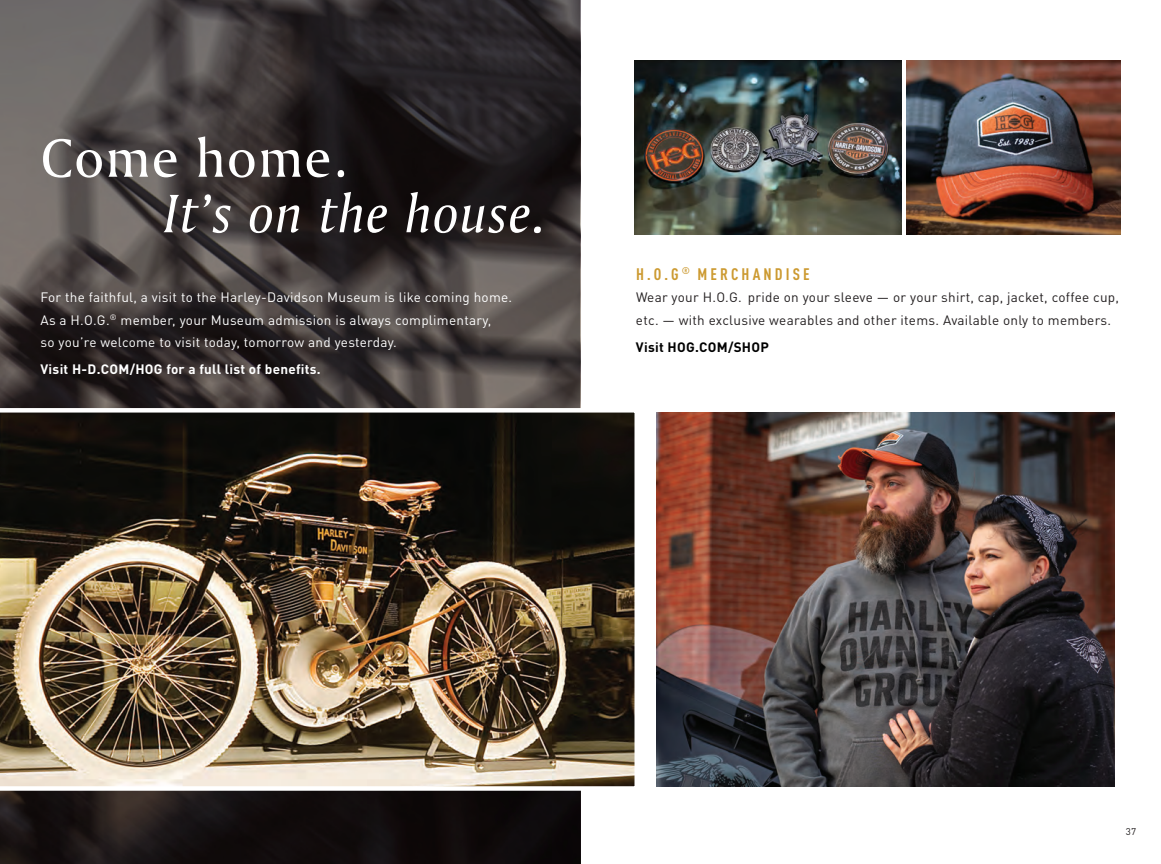
<style>
.page{position:relative;width:1161px;height:864px;background:#fff}
.page>*{position:absolute;margin:0;border:0;box-sizing:border-box;transform-origin:0 0}
.t1{font:57px "Amerigo BT Italic A";letter-spacing:.02em;color:#fff}
.t2{font:57px "Amerigo BT Roman A";letter-spacing:.02em;color:#fff}
.t3{font:700 condensed 16.5px "DIN Pro";letter-spacing:.19em;color:#cc9a31}
.t4{font:13.5px/22.5px "DIN Pro";letter-spacing:.02em;color:#fff}
.t5{font:13.5px/22.5px "DIN Pro";letter-spacing:.02em;color:#231f20}
.t6{font:700 13.5px "DIN Pro";letter-spacing:.02em;color:#fff}
.t7{font:700 13.5px "DIN Pro";letter-spacing:.02em;color:#010101}
.t8{font:9.75px "DIN Pro";color:#231f20}
</style>
<div class="page">
<svg style="left:0;top:0;width:580px;height:864px;background:#373232"></svg>
<img style="left:656px;top:413px;width:458px;height:373px">
<img style="left:634px;top:60px;width:267px;height:175px">
<img style="left:907px;top:60px;width:213px;height:175px">
<img style="left:0;top:406px;width:635px;height:387px">
<p class="t2" style="left:40px;top:123px;width:308px">Come home.</p>
<p class="t1" style="left:164px;top:178px;width:385px">It’s on the house.</p>
<p class="t4" style="left:40px;top:285px;width:473px">For the faithful, a visit to the Harley-Davidson Museum is like coming home.<br>As a H.O.G.<sup>®</sup> member, your Museum admission is always complimentary,<br>so you’re welcome to visit today, tomorrow and yesterday.</p>
<p class="t6" style="left:41px;top:359px;width:282px">Visit H-D.COM/HOG for a full list of benefits.</p>
<p class="t3" style="left:636px;top:262px;width:175px">H.O.G <sup>®</sup> MERCHANDISE</p>
<p class="t5" style="left:636px;top:285px;width:485px">Wear your H.O.G. pride on your sleeve — or your shirt, cap, jacket, coffee cup, etc. — with exclusive wearables and other items. Available only to members.</p>
<p class="t7" style="left:636px;top:336px;width:134px">Visit HOG.COM/SHOP</p>
<p class="t8" style="left:1126px;top:824px;width:12px">37</p>
</div>
